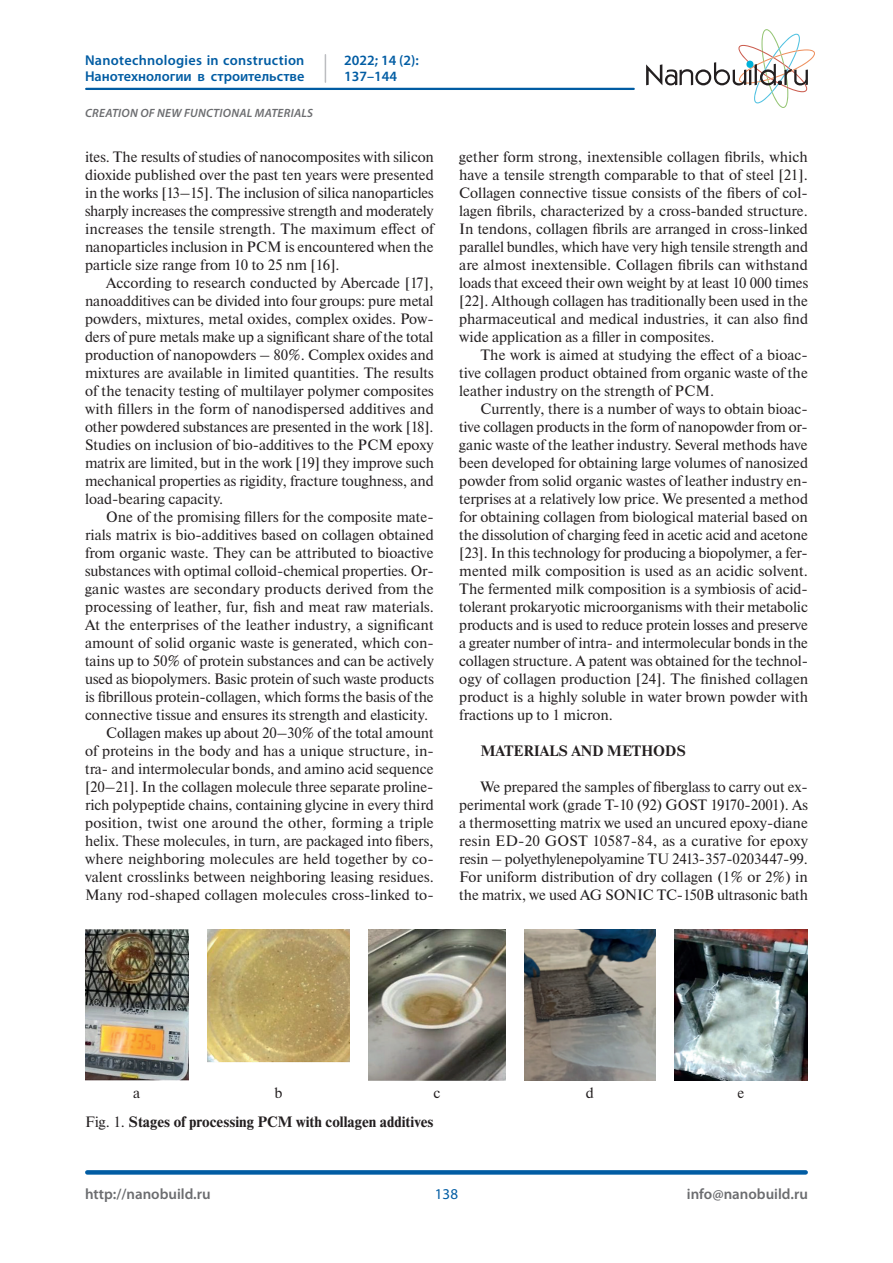
<style>
.page{position:relative;width:893px;height:1263px;background:#fff}
.page>*{position:absolute;margin:0;border:0;box-sizing:border-box;transform-origin:0 0}
.t1{font:15px/18px "Newton";color:#231f20;text-align:justify}
.t2{font:700 15px "Newton";color:#231f20}
.t3{font:600 15px "Myriad Pro";color:#6c6d70}
.t4{font:15px "Myriad Pro";color:#015ca3}
.t5{font:600 14.25px/16.5px "Myriad Pro";letter-spacing:.005em;color:#015ca3}
.t6{font:italic 600 12px "Myriad Pro";letter-spacing:.02em;color:#6c6d70}
.s1{font-weight:400}
</style>
<div class="page">
<svg style="left:646px;top:29px;width:169px;height:79px"></svg>
<hr style="left:86px;top:88px;width:548px;height:2px;background:#015ca3">
<div style="left:87px;top:1170px;width:719px;height:5px;background:#015ca3"></div>
<svg style="left:325px;top:55px;width:1px;height:27px"></svg>
<img style="left:85px;top:930px;width:103px;height:150px">
<img style="left:674px;top:930px;width:134px;height:150px">
<img style="left:524px;top:930px;width:131px;height:150px">
<img style="left:369px;top:930px;width:136px;height:150px">
<img style="left:207px;top:930px;width:143px;height:133px">
<p class="t5" style="left:85px;top:51px;width:221px">Nanotechnologies in construction<br>Нанотехнологии в строительстве</p>
<p class="t5" style="left:344px;top:51px;width:76px">2022; 14 (2):<br>137–144</p>
<p class="t6" style="left:85px;top:105px;width:229px">CREATION OF NEW FUNCTIONAL MATERIALS</p>
<p class="t1" style="left:85px;top:147px;width:350px">ites. The results of studies of nanocomposites with silicon dioxide published over the past ten years were presented in the works [13–15]. The inclusion of silica nanoparticles sharply increases the compressive strength and moderately increases the tensile strength. The maximum effect of nanoparticles inclusion in PCM is encountered when the particle size range from 10 to 25 nm [16].</p>
<p class="t1" style="left:85px;top:273px;width:350px;text-indent:21px">According to research conducted by Abercade [17], nanoadditives can be divided into four groups: pure metal powders, mixtures, metal oxides, complex oxides. Pow&shy;ders of pure metals make up a significant share of the total production of nanopowders – 80%. Complex oxides and mixtures are available in limited quantities. The results of the tenacity testing of multilayer polymer composites with fillers in the form of nanodispersed additives and other powdered substances are presented in the work [18].<br>Studies on inclusion of bio-additives to the PCM epoxy matrix are limited, but in the work [19] they improve such mechanical properties as rigidity, fracture toughness, and load-bearing capacity.</p>
<p class="t1" style="left:106px;top:507px;width:329px">One of the promising fillers for the composite mate-</p>
<p class="t1" style="left:85px;top:525px;width:350px">rials matrix is bio-additives based on collagen obtained</p>
<p class="t1" style="left:85px;top:543px;width:350px">from organic waste. They can be attributed to bioactive</p>
<p class="t1" style="left:85px;top:561px;width:350px">substances with optimal colloid-chemical properties. Or-</p>
<p class="t1" style="left:85px;top:579px;width:350px">ganic wastes are secondary products derived from the</p>
<p class="t1" style="left:85px;top:597px;width:350px">processing of leather, fur, fish and meat raw materials.</p>
<p class="t1" style="left:85px;top:615px;width:350px">At the enterprises of the leather industry, a significant</p>
<p class="t1" style="left:85px;top:633px;width:350px">amount of solid organic waste is generated, which con-</p>
<p class="t1" style="left:85px;top:651px;width:350px">tains up to 50% of protein substances and can be actively</p>
<p class="t1" style="left:85px;top:669px;width:350px">used as biopolymers. Basic protein of such waste products</p>
<p class="t1" style="left:85px;top:687px;width:350px">is fibrillous protein-collagen, which forms the basis of the</p>
<p class="t1" style="left:85px;top:705px;width:345px">connective tissue and ensures its strength and elasticity.</p>
<p class="t1" style="left:106px;top:723px;width:329px">Collagen makes up about 20–30% of the total amount</p>
<p class="t1" style="left:85px;top:741px;width:350px">of proteins in the body and has a unique structure, in-</p>
<p class="t1" style="left:85px;top:759px;width:350px">tra- and intermolecular bonds, and amino acid sequence</p>
<p class="t1" style="left:85px;top:777px;width:350px">[20–21]. In the collagen molecule three separate proline-</p>
<p class="t1" style="left:85px;top:795px;width:350px">rich polypeptide chains, containing glycine in every third</p>
<p class="t1" style="left:85px;top:813px;width:350px">position, twist one around the other, forming a triple</p>
<p class="t1" style="left:85px;top:831px;width:350px">helix. These molecules, in turn, are packaged into fibers,</p>
<p class="t1" style="left:85px;top:849px;width:350px">where neighboring molecules are held together by co-</p>
<p class="t1" style="left:85px;top:867px;width:350px">valent crosslinks between neighboring leasing residues.</p>
<p class="t1" style="left:85px;top:885px;width:350px">Many rod-shaped collagen molecules cross-linked to-</p>
<p class="t1" style="left:459px;top:147px;width:350px">gether form strong, inextensible collagen fibrils, which have a tensile strength comparable to that of steel [21].<br>Collagen connective tissue consists of the fibers of col&shy;lagen fibrils, characterized by a cross-banded structure.<br>In tendons, collagen fibrils are arranged in cross-linked parallel bundles, which have very high tensile strength and are almost inextensible. Collagen fibrils can withstand loads that exceed their own weight by at least 10 000 times [22]. Although collagen has traditionally been used in the pharmaceutical and medical industries, it can also find wide application as a filler in composites.</p>
<p class="t1" style="left:459px;top:345px;width:350px;text-indent:21px">The work is aimed at studying the effect of a bioac&shy;tive collagen product obtained from organic waste of the leather industry on the strength of PCM.</p>
<p class="t1" style="left:459px;top:399px;width:350px;text-indent:21px">Currently, there is a number of ways to obtain bioac&shy;tive collagen products in the form of nanopowder from or&shy;ganic waste of the leather industry. Several methods have been developed for obtaining large volumes of nanosized powder from solid organic wastes of leather industry en&shy;terprises at a relatively low price. We presented a method for obtaining collagen from biological material based on the dissolution of charging feed in acetic acid and acetone [23]. In this technology for producing a biopolymer, a fer&shy;mented milk composition is used as an acidic solvent.<br>The fermented milk composition is a symbiosis of acid&shy;tolerant prokaryotic microorganisms with their metabolic products and is used to reduce protein losses and preserve a greater number of intra- and intermolecular bonds in the collagen structure. A patent was obtained for the technol&shy;ogy of collagen production [24]. The finished collagen product is a highly soluble in water brown powder with fractions up to 1 micron.</p>
<p class="t2" style="left:480px;top:742px;width:207px">MATERIALS AND METHODS</p>
<p class="t1" style="left:459px;top:777px;width:350px;text-indent:21px">We prepared the samples of fiberglass to carry out ex&shy;perimental work (grade T-10 (92) GOST 19170-2001). As a thermosetting matrix we used an uncured epoxy-diane resin ED-20 GOST 10587-84, as a curative for epoxy resin – polyethylenepolyamine TU 2413-357-0203447-99.<br>For uniform distribution of dry collagen (1% or 2%) in the matrix, we used AG SONIC TC-150B ultrasonic bath</p>
<p class="t1" style="left:133px;top:1083px;width:9px">a</p>
<p class="t1" style="left:275px;top:1083px;width:9px">b</p>
<p class="t1" style="left:434px;top:1083px;width:9px">c</p>
<p class="t1" style="left:586px;top:1083px;width:9px">d</p>
<p class="t1" style="left:738px;top:1083px;width:8px">e</p>
<p class="t2" style="left:85px;top:1112px;width:350px"><span class="s1">Fig. 1.</span> Stages of processing PCM with collagen additives</p>
<p class="t3" style="left:85px;top:1184px;width:127px">http://nanobuild.ru</p>
<p class="t3" style="left:687px;top:1184px;width:123px">info@nanobuild.ru</p>
<p class="t4" style="left:435px;top:1185px;width:25px">138</p>
</div>
